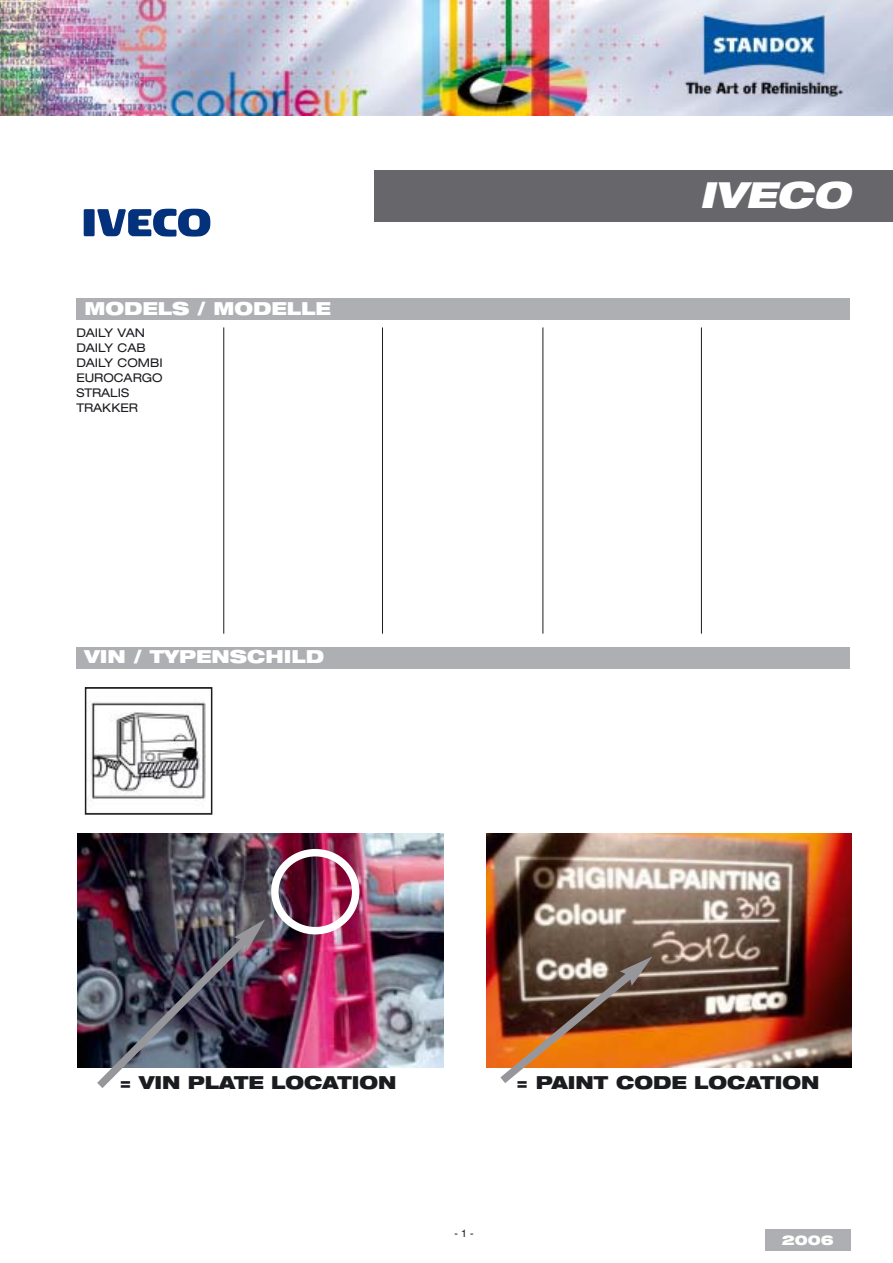
<style>
.page{position:relative;width:893px;height:1263px;background:#fff}
.page>*{position:absolute;margin:0;border:0;box-sizing:border-box;transform-origin:0 0}
.t1{font:italic 900 expanded 36px "Helvetica Neue LT Std";color:#fff}
.t2{font:900 expanded 18px "Helvetica Neue LT Std";color:#1b1c20}
.t3{font:900 expanded 18px "Helvetica Neue LT Std";color:#fff}
.t4{font:900 expanded 13.5px "Helvetica Neue LT Std";color:#fff}
.t5{font:expanded 12px/15px "Helvetica Neue LT Std";color:#1b1c20}
.t6{font:10.5px "Helvetica";color:#1b1c20}
</style>
<div class="page">
<img style="left:0;top:1px;width:893px;height:115px">
<div style="left:374px;top:171px;width:519px;height:51px;background:#67666b"></div>
<svg style="left:97px;top:209px;width:113px;height:28px"></svg>
<div style="left:84px;top:209px;width:11px;height:27px;background:#04317b"></div>
<div style="left:76px;top:647px;width:774px;height:21px;background:#adafb2"></div>
<img style="left:78px;top:833px;width:366px;height:234px">
<img style="left:486px;top:833px;width:366px;height:234px">
<img style="left:271px;top:849px;width:88px;height:85px">
<svg style="left:492px;top:956px;width:160px;height:127px;background:#9d6b49"></svg>
<img style="left:89px;top:919px;width:176px;height:169px">
<div style="left:76px;top:298px;width:774px;height:22px;background:#adafb2"></div>
<hr style="left:223px;top:327px;width:1px;height:307px;background:#1b1c20">
<hr style="left:382px;top:327px;width:1px;height:307px;background:#1b1c20">
<hr style="left:543px;top:327px;width:1px;height:307px;background:#1b1c20">
<hr style="left:701px;top:327px;width:1px;height:307px;background:#1b1c20">
<img style="left:90px;top:701px;width:116px;height:100px">
<div style="left:85px;top:687px;width:127px;height:128px;border:2px solid #1b1c20"></div>
<div style="left:765px;top:1229px;width:85px;height:22px;background:#adafb2"></div>
<h2 class="t3" style="left:84px;top:302px;width:248px">MODELS / MODELLE</h2>
<p class="t5" style="left:76px;top:326px;width:88px">DAILY VAN<br>DAILY CAB<br>DAILY COMBI<br>EUROCARGO<br>STRALIS<br>TRAKKER</p>
<h2 class="t3" style="left:84px;top:650px;width:241px">VIN / TYPENSCHILD</h2>
<h1 class="t1" style="left:699px;top:182px;width:152px">IVECO</h1>
<h2 class="t2" style="left:120px;top:1076px;width:278px">= VIN PLATE LOCATION</h2>
<h2 class="t2" style="left:517px;top:1076px;width:304px">= PAINT CODE LOCATION</h2>
<p class="t6" style="left:454px;top:1230px;width:21px">- 1 -</p>
<p class="t4" style="left:782px;top:1235px;width:54px">2006</p>
</div>
